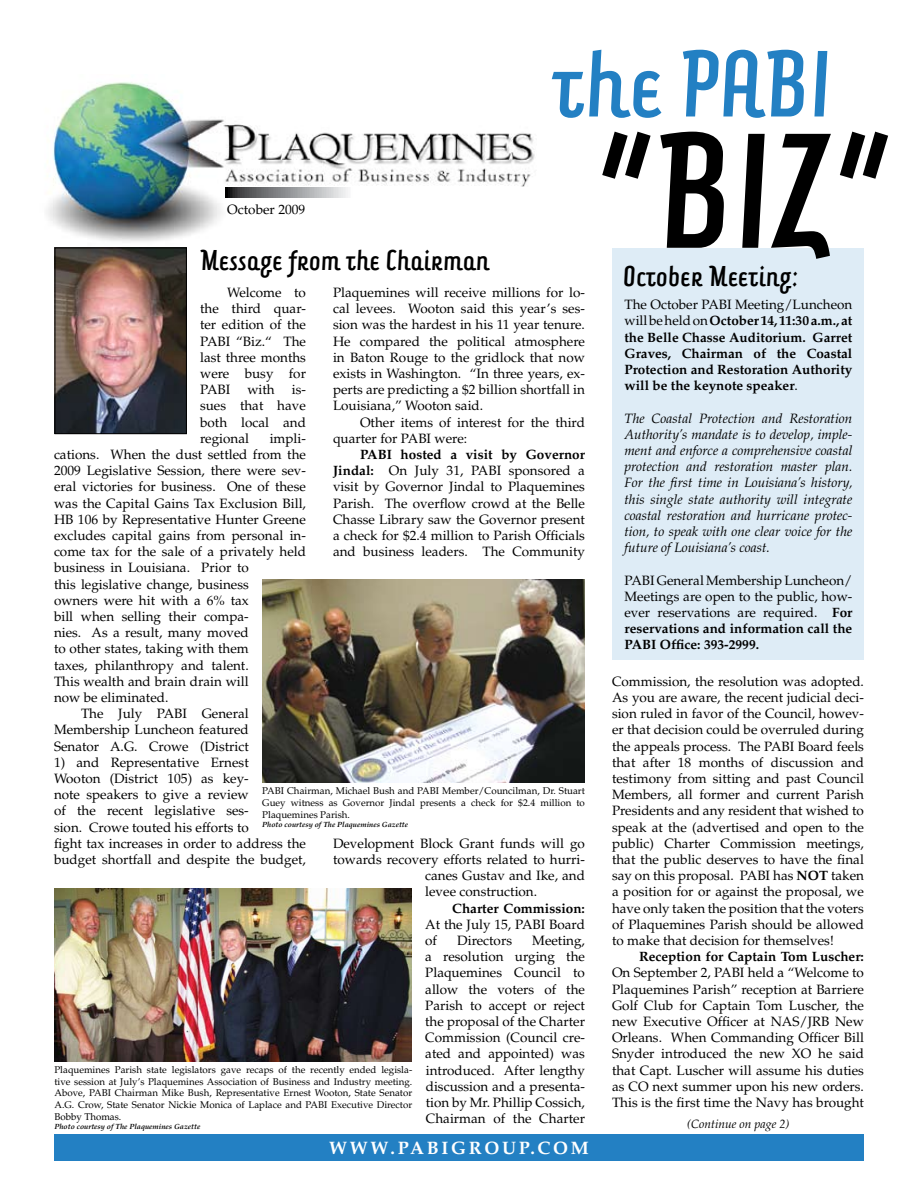
<style>
.page{position:relative;width:918px;height:1188px;background:#fff}
.page>*{position:absolute;margin:0;border:0;box-sizing:border-box;transform-origin:0 0}
.t1{font:170.85px "Forkbeard Condensed ITC";color:#000}
.t2{font:98.25px "Forkbeard Condensed ITC";color:#2380c3}
.t3{font:30px "Forkbeard Condensed ITC";color:#000}
.t4{font:700 18px "Palatino";letter-spacing:.15em;color:#fff}
.t5{font:13.5px/16.2px "Palatino";color:#000;text-align:justify}
.t6{font:italic 13.5px/16.2px "Palatino";color:#000;text-align:justify}
.t7{font:700 13.5px/16.2px "Palatino";color:#000;text-align:justify}
.t8{font:italic 12px "Palatino";color:#000}
.t9{font:9.75px/11.7px "Palatino";color:#000;text-align:justify}
.t10{font:italic 700 7.5px "Palatino";color:#000}
.s1{font-weight:700}
.s2{font-weight:400}
</style>
<div class="page">
<div style="left:612px;top:249px;width:252px;height:411px;background:#deecf6"></div>
<img style="left:47px;top:82px;width:488px;height:166px">
<svg style="left:226px;top:188px;width:309px;height:10px"></svg>
<div style="left:54px;top:1134px;width:810px;height:27px;background:#2380c3"></div>
<img style="left:57px;top:250px;width:128px;height:182px">
<div style="left:55px;top:248px;width:132px;height:186px;border:1px solid #000"></div>
<img style="left:54px;top:889px;width:358px;height:172px">
<img style="left:262px;top:579px;width:323px;height:204px">
<h2 class="t2" style="left:551px;top:27px;width:283px">the PABI</h2>
<p class="t5" style="left:227px;top:202px;width:80px">October 2009</p>
<h3 class="t3" style="left:200px;top:243px;width:291px">Message from the Chairman</h3>
<p class="t5" style="left:333px;top:285px;width:254px">Plaquemines will receive millions for lo&shy;cal levees. Wooton said this year’s ses&shy;sion was the hardest in his 11 year tenure.<br>He compared the political atmosphere in Baton Rouge to the gridlock that now exists in Washington. “In three years, ex&shy;perts are predicting a $2 billion shortfall in Louisiana,” Wooton said.</p>
<p class="t5" style="left:333px;top:414px;width:253px;text-indent:27px">Other items of interest for the third quarter for PABI were:</p>
<p class="t5" style="left:333px;top:447px;width:254px;text-indent:27px"><span class="s1">PABI hosted a visit by Governor Jindal:</span> On July 31, PABI sponsored a visit by Governor Jindal to Plaquemines Parish. The overflow crowd at the Belle Chasse Library saw the Governor present a check for $2.4 million to Parish Officials and business leaders. The Community</p>
<p class="t5" style="left:200px;top:285px;width:107px;text-indent:27px">Welcome to the third quar&shy;ter edition of the PABI “Biz.“ The last three months were busy for PABI</p>
<p class="t5" style="left:247px;top:382px;width:29px">with</p>
<p class="t5" style="left:200px;top:382px;width:107px;text-indent:92px">is&shy;sues that have both local and regional</p>
<p class="t5" style="left:270px;top:430px;width:38px">impli-</p>
<p class="t5" style="left:54px;top:447px;width:254px">cations. When the dust settled from the</p>
<p class="t5" style="left:54px;top:463px;width:254px">2009 Legislative Session, there were sev-</p>
<p class="t5" style="left:54px;top:479px;width:253px">eral victories for business. One of these</p>
<p class="t5" style="left:54px;top:495px;width:254px">was the Capital Gains Tax Exclusion Bill,</p>
<p class="t5" style="left:54px;top:511px;width:253px">HB 106 by Representative Hunter Greene</p>
<p class="t5" style="left:54px;top:528px;width:253px">excludes capital gains from personal in-</p>
<p class="t5" style="left:54px;top:544px;width:254px">come tax for the sale of a privately held</p>
<p class="t5" style="left:54px;top:560px;width:196px">business in Louisiana. Prior to</p>
<p class="t5" style="left:54px;top:576px;width:196px">this legislative change, business</p>
<p class="t5" style="left:54px;top:592px;width:196px">owners were hit with a 6% tax</p>
<p class="t5" style="left:54px;top:609px;width:196px">bill when selling their compa-</p>
<p class="t5" style="left:54px;top:625px;width:196px">nies. As a result, many moved</p>
<p class="t5" style="left:54px;top:641px;width:196px">to other states, taking with them</p>
<p class="t5" style="left:54px;top:657px;width:196px">taxes, philanthropy and talent.</p>
<p class="t5" style="left:54px;top:673px;width:196px">This wealth and brain drain will</p>
<p class="t5" style="left:54px;top:690px;width:116px">now be eliminated.</p>
<p class="t5" style="left:81px;top:706px;width:169px">The July PABI General</p>
<p class="t5" style="left:54px;top:722px;width:196px">Membership Luncheon featured</p>
<p class="t5" style="left:54px;top:738px;width:196px">Senator A.G. Crowe (District</p>
<p class="t5" style="left:54px;top:754px;width:253px;text-align:left">1) and Representative Ernest<br>Wooton (District 105) as key-<br>note speakers to give a review<br>of the recent legislative ses-<br>sion. Crowe touted his efforts to<br>fight tax increases in order to address the budget shortfall and despite the budget,</p>
<p class="t9" style="left:262px;top:785px;width:324px">PABI Chairman, Michael Bush and PABI Member/Councilman, Dr. Stuart Guey witness as Governor Jindal presents a check for $2.4 million to Plaquemines Parish.</p>
<p class="t10" style="left:262px;top:820px;width:147px">Photo courtesy of The Plaquemines Gazette</p>
<p class="t5" style="left:333px;top:835px;width:253px">Development Block Grant funds will go</p>
<p class="t5" style="left:333px;top:852px;width:253px">towards recovery efforts related to hurri-</p>
<p class="t5" style="left:425px;top:868px;width:161px">canes Gustav and Ike, and</p>
<p class="t5" style="left:425px;top:884px;width:113px">levee construction.</p>
<p class="t7" style="left:452px;top:900px;width:134px">Charter Commission:</p>
<p class="t5" style="left:425px;top:916px;width:161px">At the July 15, PABI Board of</p>
<p class="t5" style="left:425px;top:933px;width:161px;text-indent:107px">Meeting, a resolution urging the Plaquemines Council to allow the voters of the Parish to accept or reject the proposal of the Charter Commission (Council cre&shy;ated and appointed) was introduced. After lengthy discussion and a presenta&shy;tion by Mr. Phillip Cossich, Chairman of the Charter</p>
<p class="t5" style="left:457px;top:933px;width:56px">Directors</p>
<p class="t9" style="left:54px;top:1064px;width:359px">Plaquemines Parish state legislators gave recaps of the recently ended legisla&shy;tive session at July’s Plaquemines Association of Business and Industry meeting.<br>Above, PABI Chairman Mike Bush, Representative Ernest Wooton, State Senator A.G. Crow, State Senator Nickie Monica of Laplace and PABI Executive Director Bobby Thomas.</p>
<p class="t10" style="left:54px;top:1122px;width:147px">Photo courtesy of The Plaquemines Gazette</p>
<h3 class="t4" style="left:329px;top:1137px;width:261px">WWW.PABIGROUP.COM</h3>
<h1 class="t1" style="left:599px;top:92px;width:292px">“BIZ”</h1>
<h3 class="t3" style="left:623px;top:259px;width:177px">October Meeting:</h3>
<p class="t7" style="left:624px;top:297px;width:230px"><span class="s2">The October PABI Meeting/Luncheon will be held on</span> October 14, 11:30 a.m., at the Belle Chasse Auditorium. Garret Graves, Chairman of the Coastal Protection and Restoration Authority will be the keynote speaker<span class="s2">.</span></p>
<p class="t6" style="left:624px;top:410px;width:230px">The Coastal Protection and Restoration Authority’s mandate is to develop, imple&shy;ment and enforce a comprehensive coastal protection and restoration master plan.<br>For the first time in Louisiana’s history, this single state authority will integrate coastal restoration and hurricane protec&shy;tion, to speak with one clear voice for the future of Louisiana’s coast.</p>
<p class="t5" style="left:624px;top:572px;width:230px">PABI General Membership Luncheon/ Meetings are open to the public, how&shy;ever reservations are required. <span class="s1">For reservations and information call the PABI Office: 393-2999.</span></p>
<p class="t5" style="left:612px;top:673px;width:254px">Commission, the resolution was adopted.<br>As you are aware, the recent judicial deci&shy;sion ruled in favor of the Council, howev&shy;er that decision could be overruled during the appeals process. The PABI Board feels that after 18 months of discussion and testimony from sitting and past Council Members, all former and current Parish Presidents and any resident that wished to speak at the (advertised and open to the public) Charter Commission meetings, that the public deserves to have the final say on this proposal. PABI has <span class="s1">NOT</span> taken a position for or against the proposal, we have only taken the position that the voters of Plaquemines Parish should be allowed to make that decision for themselves!</p>
<p class="t7" style="left:639px;top:949px;width:227px">Reception for Captain Tom Luscher:</p>
<p class="t5" style="left:612px;top:965px;width:254px">On September 2, PABI held a “Welcome to Plaquemines Parish” reception at Barriere Golf Club for Captain Tom Luscher, the new Executive Officer at NAS/JRB New Orleans. When Commanding Officer Bill Snyder introduced the new XO he said that Capt. Luscher will assume his duties as CO next summer upon his new orders.<br>This is the first time the Navy has brought</p>
<p class="t8" style="left:687px;top:1117px;width:104px">(Continue on page 2)</p>
</div>
